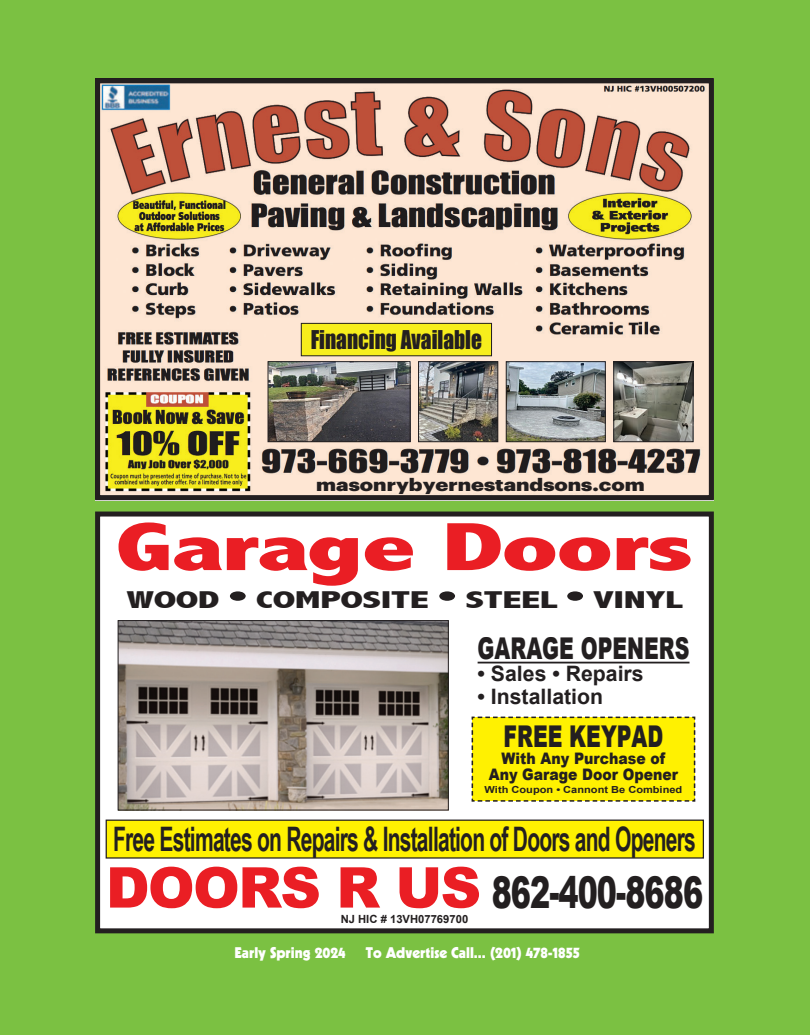
<style>
.page{position:relative;width:810px;height:1035px;background:#7bc142}
.page>*{position:absolute;margin:0;border:0;box-sizing:border-box;transform-origin:0 0}
.t1{font:800 condensed 68.75px "Abadi";letter-spacing:-.02em;color:#ea1e24;scale:1.7 1}
.t2{font:900 43.75px "Arial";letter-spacing:-.03em;color:#231f20;scale:.69 1}
.t3{font:700 33.75px "Arial Narrow";letter-spacing:-.03em;color:#231f20;scale:.76 1}
.t4{font:900 30px "Arial";color:#231f20;scale:.68 1}
.t5{font:800 condensed 24.38px "Abadi";letter-spacing:-.015em;color:#231f20;scale:1.68 1}
.t6{font:23.75px "Impact";color:#231f20;scale:.9 1}
.t7{font:700 21.25px "Arial";color:#231f20}
.t8{font:900 17.5px "Graphik";color:#231f20;scale:1.22 1}
.t9{font:900 15.88px/15.9px "Arial";color:#231f20;text-align:center;scale:.88 1}
.t10{font:900 15px "Kabel";color:#fff}
.t11{font:700 11.25px "Arial";color:#231f20}
.t12{font:700 9.75px "Arial";color:#231f20;scale:1.14 1}
.s1{font-size:32.5px}
.s2{font-size:56.25px;color:#ea1e24}
</style>
<div class="page">
<img style="left:101px;top:84px;width:607px;height:410px">
<div style="left:95px;top:78px;width:619px;height:422px;border:5px solid #231f20"></div>
<div style="left:258px;top:476px;width:448px;height:17px;background:#fee6d3"></div>
<div style="left:258px;top:339px;width:448px;height:106px;background:#fee6d3"></div>
<img style="left:420px;top:363px;width:76px;height:77px">
<div style="left:418px;top:361px;width:80px;height:81px;border:1px solid #231f20"></div>
<img style="left:615px;top:363px;width:76px;height:77px">
<div style="left:613px;top:361px;width:80px;height:81px;border:1px solid #231f20"></div>
<img style="left:270px;top:363px;width:139px;height:77px">
<div style="left:268px;top:361px;width:143px;height:81px;border:1px solid #231f20"></div>
<img style="left:508px;top:363px;width:96px;height:77px">
<div style="left:506px;top:361px;width:100px;height:81px;border:1px solid #231f20"></div>
<div style="left:301px;top:323px;width:191px;height:33px;background:#f7ee1c"></div>
<div style="left:301px;top:323px;width:191px;height:33px;border:1px solid #231f20"></div>
<div style="left:98px;top:514px;width:613px;height:417px;background:#fff"></div>
<div style="left:95px;top:512px;width:619px;height:421px;border:5px solid #231f20"></div>
<img style="left:120px;top:622px;width:327px;height:186px">
<div style="left:118px;top:620px;width:331px;height:190px;border:1px solid #231f20"></div>
<div style="left:106px;top:820px;width:597px;height:38px;background:#fff101"></div>
<div style="left:106px;top:820px;width:598px;height:39px;border:1px solid #231f20"></div>
<hr style="left:478px;top:662px;width:212px;height:1px;background:#231f20">
<div style="left:471px;top:716px;width:225px;height:86px;background:#fff101"></div>
<p class="t6" style="left:311px;top:321px;width:192px">Financing Available</p>
<p class="t8" style="left:316px;top:471px;width:271px">masonrybyernestandsons.com</p>
<h1 class="t1" style="left:115px;top:507px;width:342px">Garage Doors</h1>
<p class="t5" style="left:127px;top:585px;width:332px">WOOD <span class="s1">•</span> COMPOSITE <span class="s1">•</span> STEEL <span class="s1">•</span> VINYL</p>
<p class="t4" style="left:478px;top:626px;width:313px">GARAGE OPENERS</p>
<p class="t7" style="left:478px;top:660px;width:168px">• Sales • Repairs</p>
<p class="t7" style="left:478px;top:682px;width:127px">• Installation</p>
<p class="t4" style="left:504px;top:714px;width:236px">FREE KEYPAD</p>
<p class="t9" style="left:489px;top:750px;width:217px">With Any Purchase of<br>Any Garage Door Opener</p>
<p class="t12" style="left:485px;top:783px;width:175px">With Coupon • Cannont Be Combined</p>
<p class="t3" style="left:113px;top:814px;width:768px">Free Estimates on Repairs &amp; Installation of Doors and Openers</p>
<p class="t2" style="left:106px;top:860px;width:867px"><span class="s2">DOORS R US</span> 862-400-8686</p>
<p class="t11" style="left:341px;top:911px;width:129px">NJ HIC # 13VH07769700</p>
<p class="t10" style="left:234px;top:944px;width:113px">Early Spring 2024</p>
<p class="t10" style="left:366px;top:944px;width:215px">To Advertise Call... (201) 478-1855</p>
</div>
